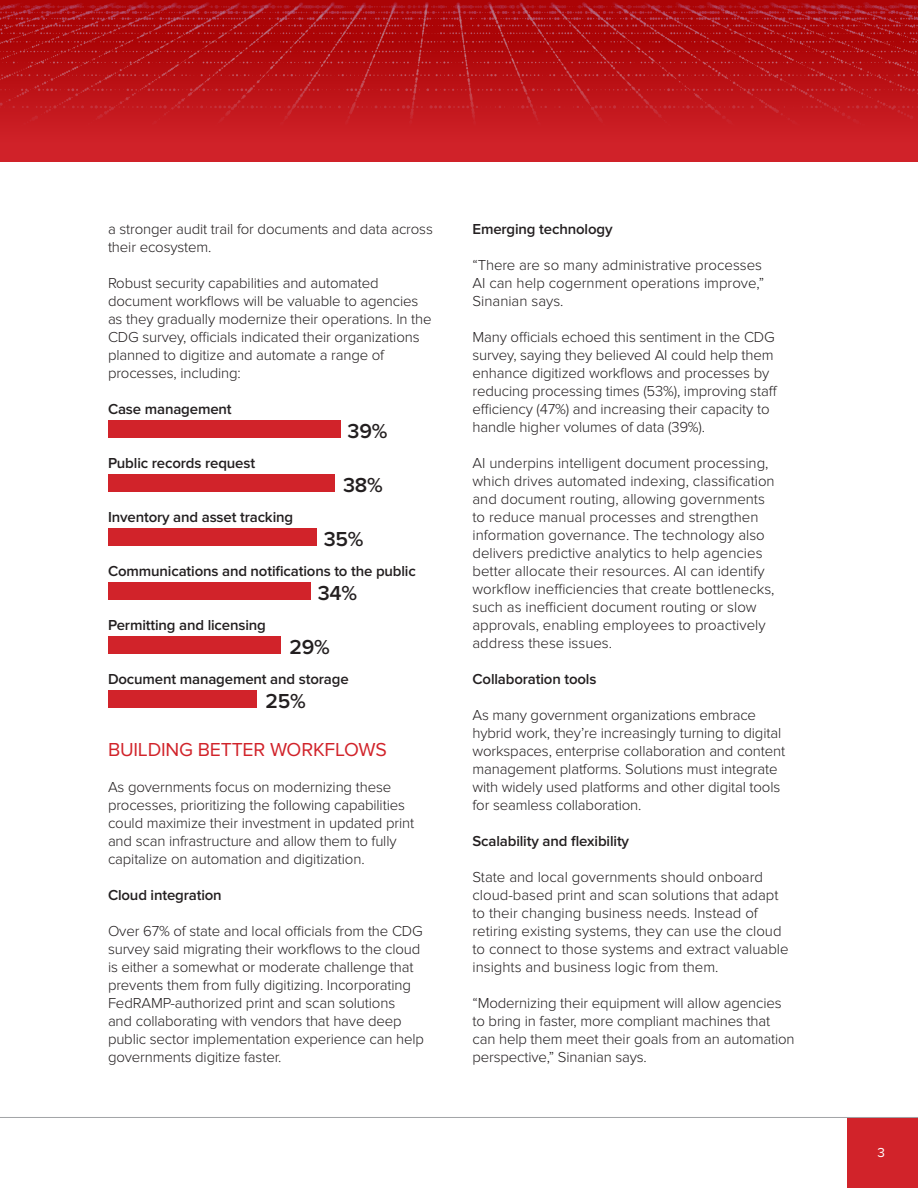
<style>
.page{position:relative;width:918px;height:1188px;background:#fff}
.page>*{position:absolute;margin:0;border:0;box-sizing:border-box;transform-origin:0 0}
.t1{font:600 21px "Proxima Nova";letter-spacing:-.01em;color:#231f20}
.t2{font:19.5px "Proxima Nova";letter-spacing:-.01em;color:#d1232a}
.t3{font:300 15px/18px "Proxima Nova";letter-spacing:-.01em;color:#231f20}
.t4{font:600 15px "Proxima Nova";letter-spacing:-.01em;color:#231f20}
.t5{font:13.5px "Proxima Nova";color:#fff}
</style>
<div class="page">
<div style="left:848px;top:1118px;width:70px;height:70px;background:#d1232a"></div>
<div style="left:108px;top:420px;width:232px;height:18px;background:#d1232a"></div>
<div style="left:108px;top:474px;width:226px;height:18px;background:#d1232a"></div>
<div style="left:108px;top:528px;width:208px;height:18px;background:#d1232a"></div>
<div style="left:108px;top:582px;width:202px;height:18px;background:#d1232a"></div>
<div style="left:108px;top:636px;width:173px;height:18px;background:#d1232a"></div>
<div style="left:108px;top:690px;width:149px;height:18px;background:#d1232a"></div>
<hr style="left:0;top:1117px;width:918px;height:1px;background:#a1a3a6">
<img style="left:0;top:0;width:918px;height:162px">
<p class="t3" style="left:108px;top:220px;width:326px">a stronger audit trail for documents and data across their ecosystem.</p>
<p class="t3" style="left:108px;top:274px;width:325px">Robust security capabilities and automated document workflows will be valuable to agencies as they gradually modernize their operations. In the CDG survey, officials indicated their organizations planned to digitize and automate a range of processes, including:</p>
<p class="t4" style="left:108px;top:400px;width:125px">Case management</p>
<p class="t1" style="left:348px;top:419px;width:41px">39%</p>
<p class="t4" style="left:108px;top:454px;width:149px">Public records request</p>
<p class="t1" style="left:343px;top:473px;width:41px">38%</p>
<p class="t4" style="left:108px;top:508px;width:187px">Inventory and asset tracking</p>
<p class="t1" style="left:324px;top:527px;width:41px">35%</p>
<p class="t4" style="left:108px;top:562px;width:309px">Communications and notifications to the public</p>
<p class="t1" style="left:318px;top:581px;width:41px">34%</p>
<p class="t4" style="left:108px;top:616px;width:159px">Permitting and licensing</p>
<p class="t1" style="left:289px;top:635px;width:42px">29%</p>
<p class="t4" style="left:108px;top:670px;width:242px">Document management and storage</p>
<p class="t1" style="left:266px;top:689px;width:42px">25%</p>
<p class="t2" style="left:108px;top:738px;width:280px">BUILDING BETTER WORKFLOWS</p>
<p class="t3" style="left:108px;top:778px;width:308px">As governments focus on modernizing these processes, prioritizing the following capabilities could maximize their investment in updated print and scan infrastructure and allow them to fully capitalize on automation and digitization.</p>
<p class="t4" style="left:108px;top:886px;width:115px">Cloud integration</p>
<p class="t3" style="left:108px;top:922px;width:318px">Over 67% of state and local officials from the CDG survey said migrating their workflows to the cloud is either a somewhat or moderate challenge that prevents them from fully digitizing. Incorporating FedRAMP-authorized print and scan solutions<br>and collaborating with vendors that have deep public sector implementation experience can help governments digitize faster.</p>
<p class="t4" style="left:472px;top:220px;width:142px">Emerging technology</p>
<p class="t3" style="left:472px;top:256px;width:293px">“There are so many administrative processes<br>AI can help cogernment operations improve,”<br>Sinanian says.</p>
<p class="t3" style="left:472px;top:328px;width:306px">Many officials echoed this sentiment in the CDG survey, saying they believed AI could help them enhance digitized workflows and processes by reducing processing times (53%), improving staff efficiency (47%) and increasing their capacity to handle higher volumes of data (39%).</p>
<p class="t3" style="left:472px;top:454px;width:304px">AI underpins intelligent document processing, which drives automated indexing, classification and document routing, allowing governments to reduce manual processes and strengthen information governance. The technology also delivers predictive analytics to help agencies better allocate their resources. AI can identify workflow inefficiencies that create bottlenecks, such as inefficient document routing or slow approvals, enabling employees to proactively address these issues.</p>
<p class="t4" style="left:472px;top:670px;width:125px">Collaboration tools</p>
<p class="t3" style="left:472px;top:706px;width:314px">As many government organizations embrace hybrid work, they’re increasingly turning to digital workspaces, enterprise collaboration and content management platforms. Solutions must integrate with widely used platforms and other digital tools for seamless collaboration.</p>
<p class="t4" style="left:472px;top:832px;width:158px">Scalability and flexibility</p>
<p class="t3" style="left:472px;top:868px;width:318px">State and local governments should onboard cloud-based print and scan solutions that adapt to their changing business needs. Instead of retiring existing systems, they can use the cloud to connect to those systems and extract valuable insights and business logic from them.</p>
<p class="t3" style="left:472px;top:994px;width:324px">“Modernizing their equipment will allow agencies to bring in faster, more compliant machines that can help them meet their goals from an automation perspective,” Sinanian says.</p>
<p class="t5" style="left:878px;top:1144px;width:9px">3</p>
</div>
